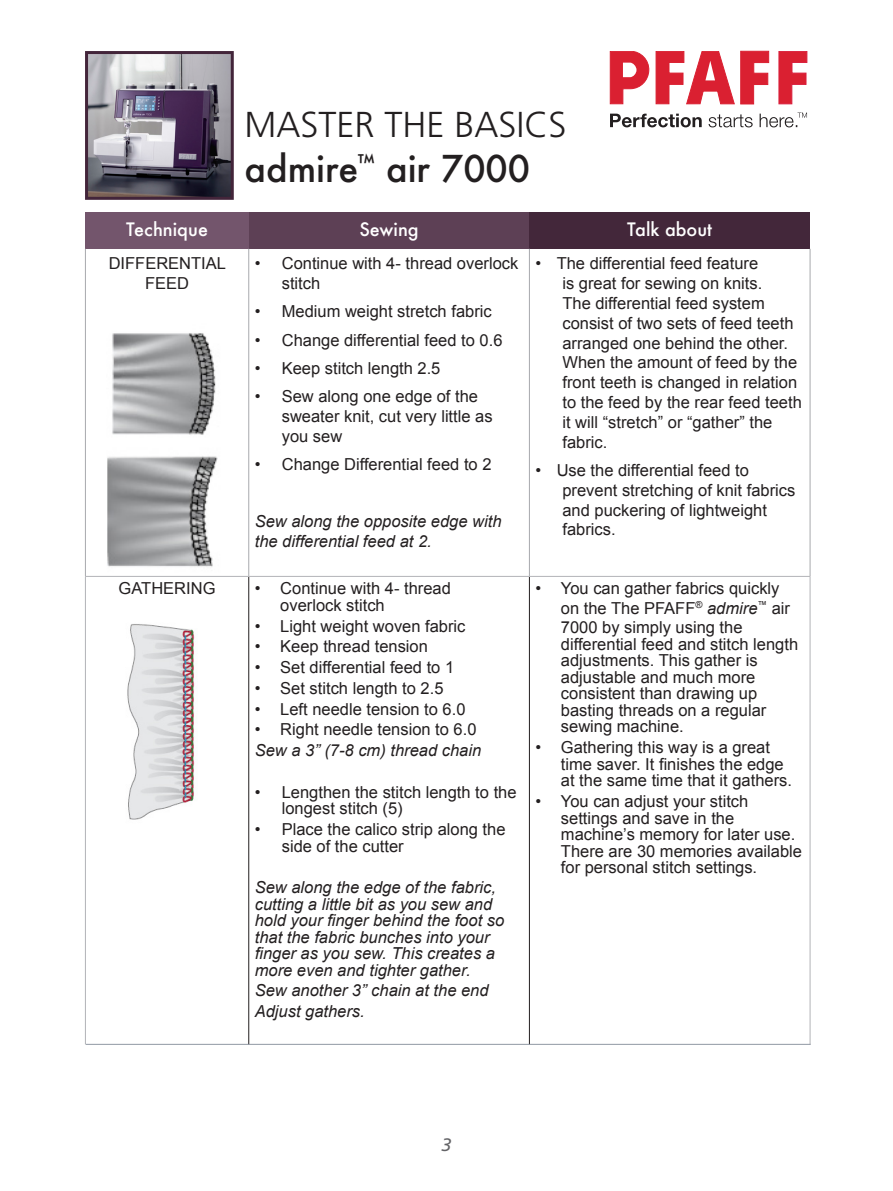
<style>
.page{position:relative;width:893px;height:1191px;background:#fff}
.page>*{position:absolute;margin:0;border:0;box-sizing:border-box;transform-origin:0 0}
.t1{font:300 36px "Frutiger LT Std";color:#231f20}
.t2{font:500 36px "Futura";color:#231f20}
.Table_head{font:500 18px "Futura";color:#fff}
.t3{font:italic 18px "Frutiger LT Std";color:#636366}
.Table_head_2{font:16.5px/19.8px "Arial";color:#231f20}
.punktlista{font:italic 16.5px/16.5px "Arial";color:#231f20}
.Bread{font:italic 16.5px/19.8px "Arial";color:#231f20}
.underrubrik{font:16.5px "Arial";color:#231f20}
.s1{font-style:italic}
</style>
<div class="page">
<img style="left:89px;top:55px;width:141px;height:141px">
<div style="left:85px;top:51px;width:149px;height:149px;border:3px solid #43253a"></div>
<svg style="left:610px;top:51px;width:39px;height:53px"></svg>
<svg style="left:656px;top:51px;width:78px;height:53px"></svg>
<svg style="left:740px;top:51px;width:29px;height:53px"></svg>
<svg style="left:779px;top:51px;width:28px;height:53px"></svg>
<svg style="left:610px;top:113px;width:197px;height:14px"></svg>
<div style="left:85px;top:213px;width:164px;height:36px;background:#73556c"></div>
<div style="left:249px;top:213px;width:280px;height:36px;background:#5d4055"></div>
<div style="left:529px;top:213px;width:281px;height:36px;background:#43273a"></div>
<hr style="left:85px;top:249px;width:1px;height:327px;background:#a8a9ad">
<hr style="left:248px;top:249px;width:1px;height:327px;background:#a8a9ad">
<hr style="left:529px;top:249px;width:1px;height:327px;background:#a8a9ad">
<hr style="left:810px;top:249px;width:1px;height:327px;background:#a8a9ad">
<hr style="left:248px;top:577px;width:1px;height:467px;background:#231f20">
<hr style="left:529px;top:577px;width:1px;height:467px;background:#231f20">
<hr style="left:85px;top:576px;width:164px;height:1px;background:#b2b3b7">
<hr style="left:85px;top:577px;width:1px;height:467px;background:#b2b3b7">
<hr style="left:249px;top:576px;width:280px;height:1px;background:#b2b3b7">
<hr style="left:529px;top:576px;width:281px;height:1px;background:#b2b3b7">
<hr style="left:810px;top:577px;width:1px;height:467px;background:#b2b3b7">
<img style="left:107px;top:333px;width:111px;height:234px">
<hr style="left:86px;top:1044px;width:725px;height:1px;background:#687382">
<img style="left:127px;top:624px;width:68px;height:196px">
<h1 class="t1" style="left:244px;top:104px;width:324px">MASTER THE BASICS</h1>
<h1 class="t2" style="left:244px;top:144px;width:287px">admire<sup>™</sup> air 7000</h1>
<p class="Table_head" style="left:126px;top:217px;width:83px">Technique</p>
<p class="Table_head" style="left:359px;top:217px;width:61px">Sewing</p>
<p class="Table_head" style="left:627px;top:217px;width:86px">Talk about</p>
<p class="Table_head_2" style="left:109px;top:254px;width:119px;text-align:center">DIFFERENTIAL<br>FEED</p>
<p class="Table_head_2" style="left:282px;top:254px;width:238px;text-indent:-27px">• Continue with 4- thread overlock stitch</p>
<p class="Table_head_2" style="left:255px;top:302px;width:238px">• Medium weight stretch fabric</p>
<p class="Table_head_2" style="left:255px;top:330px;width:249px">• Change differential feed to 0.6</p>
<p class="Table_head_2" style="left:255px;top:358px;width:187px">• Keep stitch length 2.5</p>
<p class="Table_head_2" style="left:282px;top:387px;width:212px;text-indent:-27px">• Sew along one edge of the sweater knit, cut very little as you sew</p>
<p class="Table_head_2" style="left:255px;top:455px;width:238px">• Change Differential feed to 2</p>
<p class="Table_head_2" style="left:562px;top:254px;width:241px;text-indent:-27px">• The differential feed feature<br>is great for sewing on knits.<br>The differential feed system consist of two sets of feed teeth arranged one behind the other.<br>When the amount of feed by the front teeth is changed in relation to the feed by the rear feed teeth it will “stretch” or “gather” the fabric.</p>
<p class="Table_head_2" style="left:562px;top:460px;width:234px;text-indent:-27px">• Use the differential feed to prevent stretching of knit fabrics and puckering of lightweight fabrics.</p>
<p class="Bread" style="left:255px;top:511px;width:248px">Sew along the opposite edge with the differential feed at 2.</p>
<p class="underrubrik" style="left:119px;top:578px;width:98px">GATHERING</p>
<p class="Table_head_2" style="left:280px;top:580px;width:172px;line-height:16.5px;text-indent:-26px">• Continue with 4- thread overlock stitch</p>
<p class="Table_head_2" style="left:255px;top:616px;width:212px">• Light weight woven fabric</p>
<p class="Table_head_2" style="left:255px;top:637px;width:175px">• Keep thread tension</p>
<p class="Table_head_2" style="left:255px;top:657px;width:201px">• Set differential feed to 1</p>
<p class="Table_head_2" style="left:255px;top:678px;width:190px">• Set stitch length to 2.5</p>
<p class="Table_head_2" style="left:255px;top:699px;width:212px">• Left needle tension to 6.0</p>
<p class="Table_head_2" style="left:255px;top:720px;width:223px">• Right needle tension to 6.0</p>
<p class="punktlista" style="left:255px;top:742px;width:228px">Sew a 3” (7-8 cm) thread chain</p>
<p class="Table_head_2" style="left:282px;top:784px;width:236px;line-height:16.5px;text-indent:-27px">• Lengthen the stitch length to the longest stitch (5)</p>
<p class="Table_head_2" style="left:282px;top:821px;width:225px;line-height:16.5px;text-indent:-27px">• Place the calico strip along the side of the cutter</p>
<p class="punktlista" style="left:255px;top:879px;width:251px">Sew along the edge of the fabric, cutting a little bit as you sew and hold your finger behind the foot so that the fabric bunches into your finger as you sew. This creates a more even and tighter gather.</p>
<p class="punktlista" style="left:255px;top:982px;width:235px">Sew another 3” chain at the end</p>
<p class="punktlista" style="left:255px;top:1003px;width:112px">Adjust gathers.</p>
<p class="Table_head_2" style="left:561px;top:579px;width:231px;text-indent:-26px">• You can gather fabrics quickly on the The PFAFF<sup>®</sup> <span class="s1">admire</span><sup>™</sup> air<br>7000 by simply using the</p>
<p class="Table_head_2" style="left:561px;top:636px;width:239px;line-height:16.5px">differential feed and stitch length adjustments. This gather is adjustable and much more consistent than drawing up basting threads on a regular sewing machine.</p>
<p class="Table_head_2" style="left:561px;top:739px;width:233px;line-height:16.5px;text-indent:-26px">• Gathering this way is a great time saver. It finishes the edge at the same time that it gathers.</p>
<p class="Table_head_2" style="left:561px;top:793px;width:243px;line-height:16.5px;text-indent:-26px">• You can adjust your stitch settings and save in the machine’s memory for later use.<br>There are 30 memories available for personal stitch settings.</p>
<p class="t3" style="left:441px;top:1134px;width:12px">3</p>
</div>
